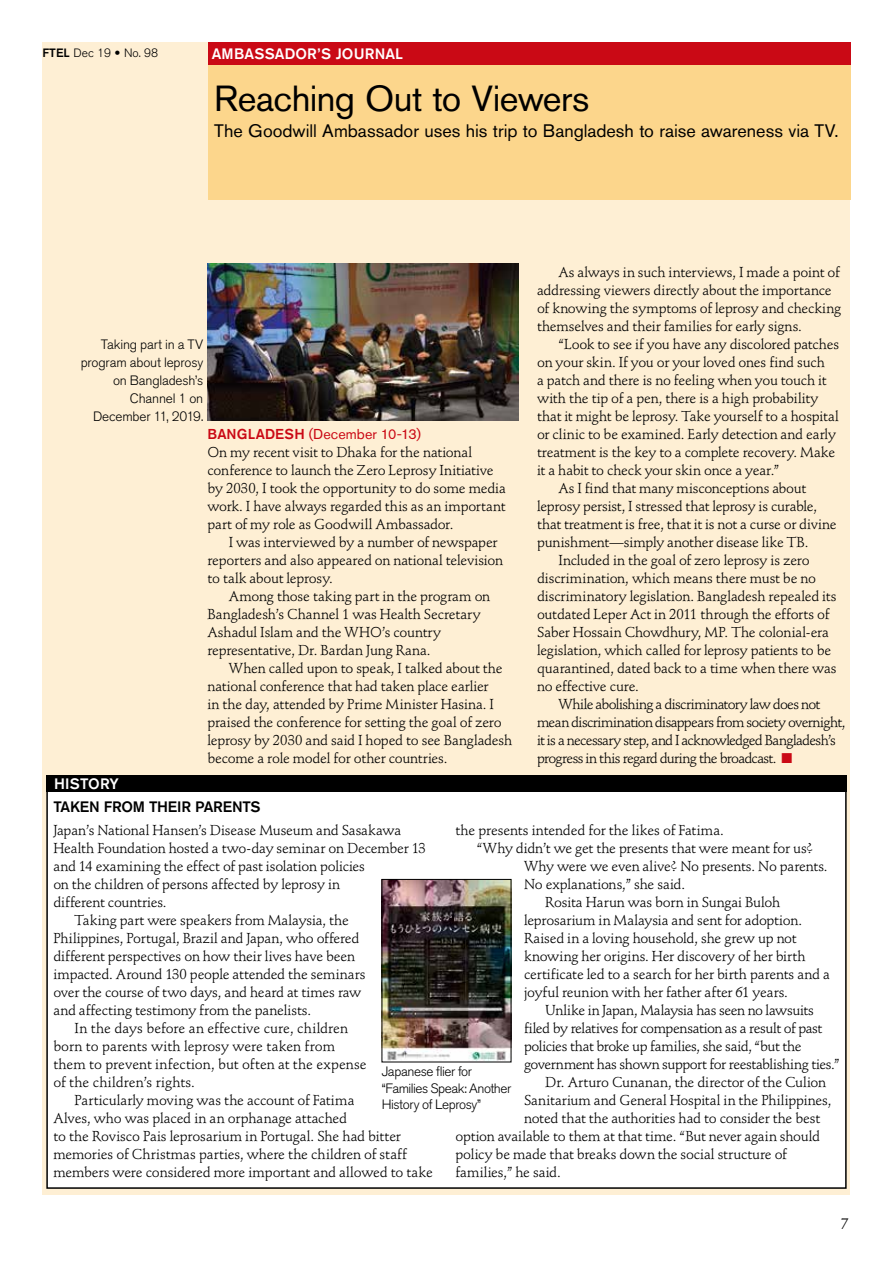
<style>
.page{position:relative;width:893px;height:1263px;background:#fff}
.page>*{position:absolute;margin:0;border:0;box-sizing:border-box;transform-origin:0 0}
.t1{font:36px "Akzidenz Grotesk BQ";letter-spacing:-.015em;color:#000}
.t2{font:18px "Akzidenz Grotesk BQ";color:#000}
.t3{font:500 15px "Akzidenz Grotesk BQ";letter-spacing:.01em;color:#fff}
.t4{font:500 15px "Akzidenz Grotesk BQ";letter-spacing:-.015em;color:#000}
.t5{font:15px "Stempel Schneidler Std";color:#000}
.t6{font:14.25px/18px "Stempel Schneidler Std";letter-spacing:-.015em;color:#000}
.t7{font:14.25px "Stempel Schneidler Std";letter-spacing:-.05em;color:#000}
.t8{font:14.25px "Stempel Schneidler Std";letter-spacing:.005em;color:#000}
.t9{font:14.25px "Stempel Schneidler Std";letter-spacing:-.045em;color:#000}
.t10{font:14.25px "Stempel Schneidler Std";letter-spacing:-.035em;color:#000}
.t11{font:14.25px "Stempel Schneidler Std";letter-spacing:-.04em;color:#000}
.t12{font:14.25px "Akzidenz Grotesk BQ";letter-spacing:.005em;color:#ca0915}
.t13{font:300 13.5px/18px "Akzidenz Grotesk BQ";letter-spacing:-.02em;color:#000;text-align:right}
.t14{font:300 12px "Akzidenz Grotesk BQ";color:#000}
.s1{font-weight:500}
.s2{font-family:"Akzidenz Grotesk";font-weight:900}
.s3{color:#ca0915}
</style>
<div class="page">
<div style="left:43px;top:43px;width:807px;height:1152px;background:#feefd4"></div>
<div style="left:47px;top:781px;width:799px;height:407px;background:#fff"></div>
<div style="left:46px;top:775px;width:801px;height:17px;background:#000"></div>
<div style="left:208px;top:43px;width:642px;height:157px;background:#fcd68c"></div>
<div style="left:208px;top:43px;width:642px;height:22px;background:#ca0915"></div>
<img style="left:207px;top:264px;width:311px;height:156px">
<img style="left:384px;top:881px;width:125px;height:179px">
<div style="left:382px;top:879px;width:129px;height:183px;border:1px solid #000"></div>
<p class="t14" style="left:43px;top:46px;width:117px"><span class="s1">FTEL</span> Dec 19 <span class="s2">•</span> No. 98</p>
<p class="t3" style="left:212px;top:45px;width:193px">AMBASSADOR’S JOURNAL</p>
<h1 class="t1" style="left:214px;top:77px;width:377px">Reaching Out to Viewers</h1>
<p class="t2" style="left:214px;top:120px;width:626px">The Goodwill Ambassador uses his trip to Bangladesh to raise awareness via TV.</p>
<p class="t13" style="left:81px;top:335px;width:124px">Taking part in a TV program about leprosy on Bangladesh’s<br>Channel 1 on<br>December 11, 2019.</p>
<p class="t12" style="left:207px;top:425px;width:215px"><span class="s1">BANGLADESH</span> (December 10-13)</p>
<p class="t6" style="left:207px;top:443px;width:300px">On my recent visit to Dhaka for the national conference to launch the Zero Leprosy Initiative by 2030, I took the opportunity to do some media work. I have always regarded this as an important part of my role as Goodwill Ambassador.</p>
<p class="t6" style="left:207px;top:533px;width:297px;text-indent:21px">I was interviewed by a number of newspaper reporters and also appeared on national television to talk about leprosy.</p>
<p class="t6" style="left:207px;top:587px;width:284px;text-indent:21px">Among those taking part in the program on Bangladesh’s Channel 1 was Health Secretary Ashadul Islam and the WHO’s country representative, Dr. Bardan Jung Rana.</p>
<p class="t6" style="left:207px;top:659px;width:306px;text-indent:21px">When called upon to speak, I talked about the national conference that had taken place earlier<br>in the day, attended by Prime Minister Hasina. I praised the conference for setting the goal of zero leprosy by 2030 and said I hoped to see Bangladesh become a role model for other countries.</p>
<p class="t3" style="left:54px;top:774px;width:66px">HISTORY</p>
<p class="t4" style="left:53px;top:797px;width:209px">TAKEN FROM THEIR PARENTS</p>
<p class="t6" style="left:537px;top:263px;width:306px;text-indent:21px">As always in such interviews, I made a point of addressing viewers directly about the importance of knowing the symptoms of leprosy and checking themselves and their families for early signs.</p>
<p class="t6" style="left:558px;top:335px;width:282px">“Look to see if you have any discolored patches</p>
<p class="t6" style="left:537px;top:353px;width:289px">on your skin. If you or your loved ones find such</p>
<p class="t6" style="left:537px;top:371px;width:291px">a patch and there is no feeling when you touch it</p>
<p class="t6" style="left:537px;top:389px;width:283px">with the tip of a pen, there is a high probability</p>
<p class="t6" style="left:537px;top:407px;width:303px">that it might be leprosy. Take yourself to a hospital</p>
<p class="t6" style="left:537px;top:425px;width:300px">or clinic to be examined. Early detection and early</p>
<p class="t6" style="left:537px;top:443px;width:300px">treatment is the key to a complete recovery. Make</p>
<p class="t6" style="left:537px;top:461px;width:244px">it a habit to check your skin once a year.”</p>
<p class="t6" style="left:558px;top:479px;width:249px">As I find that many misconceptions about</p>
<p class="t6" style="left:537px;top:497px;width:281px">leprosy persist, I stressed that leprosy is curable,</p>
<p class="t6" style="left:537px;top:515px;width:301px">that treatment is free, that it is not a curse or divine</p>
<p class="t6" style="left:537px;top:533px;width:273px">punishment—simply another disease like TB.</p>
<p class="t6" style="left:558px;top:551px;width:253px">Included in the goal of zero leprosy is zero</p>
<p class="t6" style="left:537px;top:569px;width:280px">discrimination, which means there must be no</p>
<p class="t6" style="left:537px;top:587px;width:301px">discriminatory legislation. Bangladesh repealed its</p>
<p class="t6" style="left:537px;top:605px;width:294px">outdated Leper Act in 2011 through the efforts of</p>
<p class="t6" style="left:537px;top:623px;width:293px">Saber Hossain Chowdhury, MP. The colonial-era</p>
<p class="t6" style="left:537px;top:641px;width:296px">legislation, which called for leprosy patients to be</p>
<p class="t6" style="left:537px;top:659px;width:301px">quarantined, dated back to a time when there was</p>
<p class="t6" style="left:537px;top:677px;width:103px">no effective cure.</p>
<p class="t11" style="left:558px;top:695px;width:263px">While abolishing a discriminatory law does not</p>
<p class="t9" style="left:537px;top:713px;width:310px">mean discrimination disappears from society overnight,</p>
<p class="t7" style="left:537px;top:731px;width:300px">it is a necessary step, and I acknowledged Bangladesh’s</p>
<p class="t7" style="left:537px;top:749px;width:257px">progress in this regard during the broadcast. <span class="s3">■</span></p>
<p class="t6" style="left:455px;top:821px;width:270px">the presents intended for the likes of Fatima.</p>
<p class="t6" style="left:477px;top:839px;width:338px">“Why didn’t we get the presents that were meant for us?</p>
<p class="t6" style="left:524px;top:857px;width:305px">Why were we even alive? No presents. No parents.</p>
<p class="t6" style="left:524px;top:875px;width:162px">No explanations,” she said.</p>
<p class="t6" style="left:545px;top:893px;width:236px">Rosita Harun was born in Sungai Buloh</p>
<p class="t6" style="left:524px;top:911px;width:280px">leprosarium in Malaysia and sent for adoption.</p>
<p class="t6" style="left:524px;top:929px;width:274px">Raised in a loving household, she grew up not</p>
<p class="t6" style="left:524px;top:947px;width:283px">knowing her origins. Her discovery of her birth</p>
<p class="t6" style="left:524px;top:965px;width:307px">certificate led to a search for her birth parents and a</p>
<p class="t6" style="left:524px;top:983px;width:265px">joyful reunion with her father after 61 years.</p>
<p class="t6" style="left:545px;top:1001px;width:270px">Unlike in Japan, Malaysia has seen no lawsuits</p>
<p class="t6" style="left:524px;top:1019px;width:300px">filed by relatives for compensation as a result of past</p>
<p class="t6" style="left:524px;top:1037px;width:279px">policies that broke up families, she said, “but the</p>
<p class="t10" style="left:524px;top:1055px;width:317px">government has shown support for reestablishing ties.”</p>
<p class="t6" style="left:545px;top:1073px;width:282px">Dr. Arturo Cunanan, the director of the Culion</p>
<p class="t6" style="left:524px;top:1091px;width:309px">Sanitarium and General Hospital in the Philippines,</p>
<p class="t6" style="left:524px;top:1109px;width:298px">noted that the authorities had to consider the best</p>
<p class="t6" style="left:455px;top:1127px;width:366px">option available to them at that time. “But never again should</p>
<p class="t6" style="left:455px;top:1145px;width:333px">policy be made that breaks down the social structure of</p>
<p class="t6" style="left:455px;top:1163px;width:107px">families,” he said.</p>
<p class="t6" style="left:53px;top:821px;width:349px">Japan’s National Hansen’s Disease Museum and Sasakawa</p>
<p class="t6" style="left:53px;top:839px;width:374px">Health Foundation hosted a two-day seminar on December 13</p>
<p class="t6" style="left:53px;top:857px;width:313px">and 14 examining the effect of past isolation policies</p>
<p class="t6" style="left:53px;top:875px;width:288px">on the children of persons affected by leprosy in</p>
<p class="t6" style="left:53px;top:893px;width:115px">different countries.</p>
<p class="t6" style="left:75px;top:911px;width:276px">Taking part were speakers from Malaysia, the</p>
<p class="t6" style="left:53px;top:929px;width:308px">Philippines, Portugal, Brazil and Japan, who offered</p>
<p class="t6" style="left:53px;top:947px;width:303px">different perspectives on how their lives have been</p>
<p class="t6" style="left:53px;top:965px;width:314px">impacted. Around 130 people attended the seminars</p>
<p class="t6" style="left:53px;top:983px;width:310px">over the course of two days, and heard at times raw</p>
<p class="t6" style="left:53px;top:1001px;width:259px">and affecting testimony from the panelists.</p>
<p class="t8" style="left:75px;top:1019px;width:275px">In the days before an effective cure, children</p>
<p class="t6" style="left:53px;top:1037px;width:283px">born to parents with leprosy were taken from</p>
<p class="t6" style="left:53px;top:1055px;width:315px">them to prevent infection, but often at the expense</p>
<p class="t8" style="left:53px;top:1073px;width:143px">of the children’s rights.</p>
<p class="t6" style="left:75px;top:1091px;width:281px">Particularly moving was the account of Fatima</p>
<p class="t6" style="left:53px;top:1109px;width:295px">Alves, who was placed in an orphanage attached</p>
<p class="t6" style="left:53px;top:1127px;width:349px">to the Rovisco Pais leprosarium in Portugal. She had bitter</p>
<p class="t6" style="left:53px;top:1145px;width:355px">memories of Christmas parties, where the children of staff</p>
<p class="t6" style="left:53px;top:1163px;width:381px">members were considered more important and allowed to take</p>
<p class="t13" style="left:382px;top:1064px;width:131px;line-height:16.5px;text-align:left">Japanese flier for “Families Speak: Another<br>History of Leprosy”</p>
<p class="t5" style="left:841px;top:1215px;width:9px">7</p>
</div>
